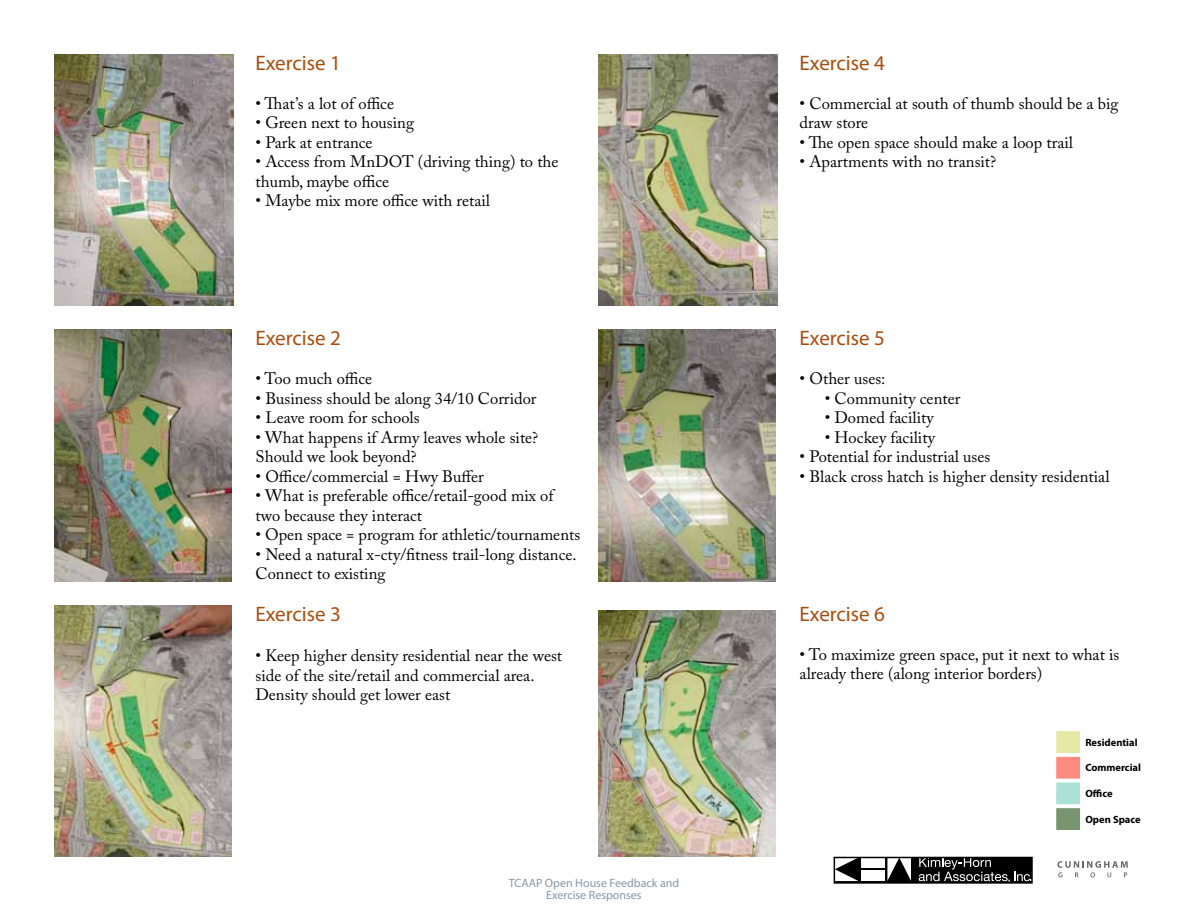
<style>
.page{position:relative;width:1188px;height:918px;background:#fff}
.page>*{position:absolute;margin:0;border:0;box-sizing:border-box;transform-origin:0 0}
.t1{font:21px "Myriad Pro";color:#a84d10}
.t2{font:16.5px/19.5px "Adobe Caslon Pro";color:#000}
.t3{font:12px/12px "Myriad Pro";color:#8598a7;text-align:center}
.t4{font:700 10.5px "Myriad Pro";color:#000}
</style>
<div class="page">
<svg style="left:1057px;top:861px;width:71px;height:16px"></svg>
<div style="left:834px;top:857px;width:198px;height:26px;background:#000"></div>
<svg style="left:837px;top:860px;width:22px;height:21px"></svg>
<div style="left:861px;top:857px;width:24px;height:11px;background:#fff"></div>
<div style="left:861px;top:871px;width:24px;height:10px;background:#fff"></div>
<svg style="left:887px;top:860px;width:24px;height:21px"></svg>
<svg style="left:919px;top:860px;width:111px;height:21px"></svg>
<div style="left:834px;top:857px;width:199px;height:27px;border:2px solid #000"></div>
<img style="left:54px;top:54px;width:180px;height:252px">
<img style="left:54px;top:605px;width:178px;height:252px">
<img style="left:54px;top:330px;width:178px;height:251px">
<img style="left:598px;top:54px;width:180px;height:252px">
<img style="left:598px;top:610px;width:178px;height:247px">
<img style="left:598px;top:330px;width:178px;height:251px">
<div style="left:1057px;top:732px;width:22px;height:20px;background:#e6e8a5"></div>
<div style="left:1057px;top:809px;width:22px;height:20px;background:#789570"></div>
<hr style="left:1056px;top:731px;width:24px;height:2px;background:#e6e8a5">
<svg style="left:1056px;top:733px;width:1px;height:18px"></svg>
<svg style="left:1079px;top:733px;width:1px;height:18px"></svg>
<hr style="left:1056px;top:751px;width:24px;height:2px;background:#e6e8a5">
<svg style="left:1056px;top:757px;width:24px;height:20px"></svg>
<hr style="left:1056px;top:777px;width:24px;height:2px;background:#fe8b80">
<svg style="left:1056px;top:783px;width:24px;height:21px"></svg>
<hr style="left:1056px;top:808px;width:24px;height:2px;background:#789570">
<svg style="left:1056px;top:810px;width:1px;height:18px"></svg>
<svg style="left:1079px;top:810px;width:1px;height:18px"></svg>
<hr style="left:1056px;top:828px;width:24px;height:2px;background:#789570">
<p class="t1" style="left:256px;top:50px;width:87px">Exercise 1</p>
<p class="t2" style="left:256px;top:93px;width:140px">• That’s a lot of office</p>
<p class="t2" style="left:256px;top:113px;width:160px">• Green next to housing</p>
<p class="t2" style="left:256px;top:132px;width:119px">• Park at entrance</p>
<p class="t2" style="left:256px;top:152px;width:305px">• Access from MnDOT (driving thing) to the thumb, maybe office</p>
<p class="t2" style="left:256px;top:191px;width:236px">• Maybe mix more office with retail</p>
<p class="t1" style="left:256px;top:325px;width:87px">Exercise 2</p>
<p class="t2" style="left:256px;top:369px;width:118px">• Too much office</p>
<p class="t2" style="left:256px;top:388px;width:283px">• Business should be along 34/10 Corridor</p>
<p class="t2" style="left:256px;top:408px;width:166px">• Leave room for schools</p>
<p class="t2" style="left:256px;top:427px;width:284px">• What happens if Army leaves whole site?<br>Should we look beyond?</p>
<p class="t2" style="left:256px;top:466px;width:230px">• Office/commercial = Hwy Buffer</p>
<p class="t2" style="left:256px;top:486px;width:300px">• What is preferable office/retail-good mix of two because they interact</p>
<p class="t2" style="left:256px;top:525px;width:326px">• Open space = program for athletic/tournaments</p>
<p class="t2" style="left:256px;top:544px;width:323px">• Need a natural x-cty/fitness trail-long distance.<br>Connect to existing</p>
<p class="t1" style="left:256px;top:601px;width:87px">Exercise 3</p>
<p class="t2" style="left:256px;top:646px;width:308px">• Keep higher density residential near the west side of the site/retail and commercial area.<br>Density should get lower east</p>
<p class="t3" style="left:509px;top:876px;width:172px">TCAAP Open House Feedback and<br>Exercise Responses</p>
<p class="t1" style="left:800px;top:50px;width:87px">Exercise 4</p>
<p class="t2" style="left:800px;top:93px;width:320px">• Commercial at south of thumb should be a big draw store</p>
<p class="t2" style="left:800px;top:132px;width:275px">• The open space should make a loop trail</p>
<p class="t2" style="left:800px;top:152px;width:198px">• Apartments with no transit?</p>
<p class="t1" style="left:800px;top:325px;width:87px">Exercise 5</p>
<p class="t2" style="left:800px;top:369px;width:87px">• Other uses:</p>
<p class="t2" style="left:825px;top:388px;width:137px">• Community center</p>
<p class="t2" style="left:825px;top:408px;width:111px">• Domed facility</p>
<p class="t2" style="left:825px;top:427px;width:112px">• Hockey facility</p>
<p class="t2" style="left:800px;top:447px;width:192px">• Potential for industrial uses</p>
<p class="t2" style="left:800px;top:466px;width:311px">• Black cross hatch is higher density residential</p>
<p class="t1" style="left:800px;top:601px;width:87px">Exercise 6</p>
<p class="t2" style="left:800px;top:645px;width:321px">• To maximize green space, put it next to what is already there (along interior borders)</p>
<p class="t4" style="left:1085px;top:735px;width:54px">Residential</p>
<p class="t4" style="left:1085px;top:761px;width:57px">Commercial</p>
<p class="t4" style="left:1085px;top:787px;width:29px">Office</p>
<p class="t4" style="left:1085px;top:812px;width:57px">Open Space</p>
</div>
